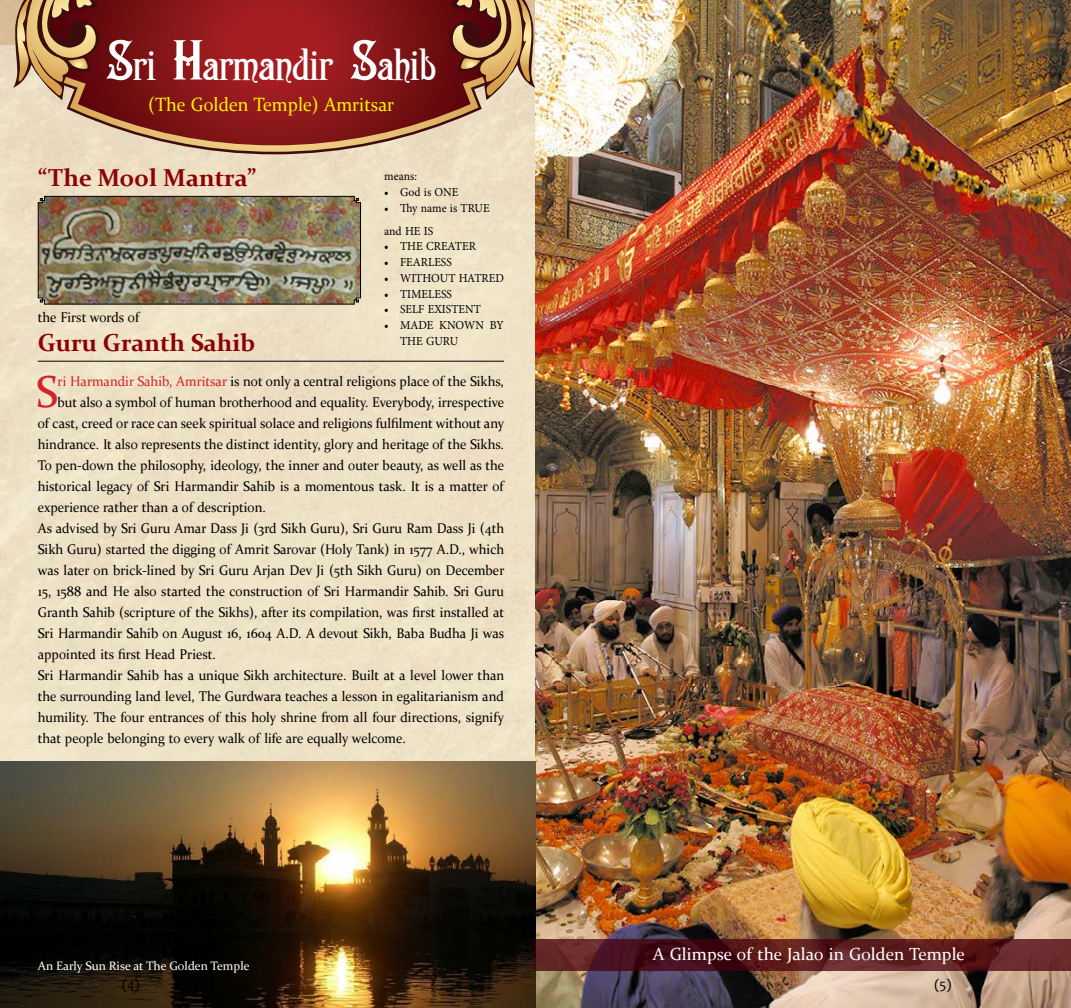
<style>
.page{position:relative;width:1071px;height:1008px;background:#fff}
.page>*{position:absolute;margin:0;border:0;box-sizing:border-box;transform-origin:0 0}
.t1{font:44.8px "Constantia";color:#d2232a;scale:.95 1}
.t2{font:36.75px "ARIDI70";letter-spacing:-.02em;color:#fff;scale:1.3 1}
.t3{font:700 24.5px "Constantia";color:#8b0304}
.t4{font:19.25px "Constantia";color:#fff200;scale:.95 1}
.t5{font:17.5px "Constantia";color:#fff}
.t6{font:14px "Constantia";color:#000;scale:.95 1}
.t7{font:14px "Candara";color:#000}
.t8{font:12.25px/22.8px "Minion Pro";color:#000;scale:.95 1}
.t9{font:12.25px "Constantia";color:#fff}
.s1{font-size:47.25px}
.s2{color:#d2232a}
</style>
<div class="page">
<div style="left:0;top:100px;width:536px;height:661px;background:#eee2c6"></div>
<svg style="left:33px;top:100px;width:482px;height:59px;background:#b47967"></svg>
<svg style="left:0;top:0;width:536px;height:100px;background:#953a30"></svg>
<img style="left:536px;top:0;width:535px;height:1008px">
<img style="left:37px;top:195px;width:324px;height:110px">
<img style="left:0;top:761px;width:536px;height:247px">
<hr style="left:38px;top:361px;width:466px;height:1px;background:#000">
<svg style="left:536px;top:939px;width:535px;height:31px;background:#591c20"></svg>
<h2 class="t2" style="left:105px;top:39px;width:257px"><span class="s1">S</span>ri <span class="s1">H</span>armandir <span class="s1">S</span>ahib</h2>
<h3 class="t4" style="left:148px;top:91px;width:260px">(The Golden Temple) Amritsar</h3>
<h3 class="t3" style="left:38px;top:161px;width:220px">“The Mool Mantra”</h3>
<p class="t6" style="left:38px;top:307px;width:108px">the First words of</p>
<h3 class="t3" style="left:38px;top:326px;width:219px">Guru Granth Sahib</h3>
<p class="t8" style="left:384px;top:165px;width:36px">means:</p>
<p class="t8" style="left:384px;top:181px;width:80px">• God is ONE</p>
<p class="t8" style="left:384px;top:197px;width:113px">• Thy name is TRUE and HE IS</p>
<p class="t8" style="left:384px;top:235px;width:98px">• THE CREATER</p>
<p class="t8" style="left:384px;top:251px;width:73px">• FEARLESS</p>
<p class="t8" style="left:384px;top:267px;width:127px">• WITHOUT HATRED</p>
<p class="t8" style="left:384px;top:282px;width:73px">• TIMELESS</p>
<p class="t8" style="left:384px;top:298px;width:103px">• SELF EXISTENT</p>
<p class="t8" style="left:400px;top:317px;width:111px;line-height:15.8px;text-indent:-16px">• MADE KNOWN BY<br>THE GURU</p>
<h1 class="t1" style="left:36px;top:361px;width:24px">S</h1>
<p class="t6" style="left:58px;top:372px;width:471px"><span class="s2">ri Harmandir Sahib, Amritsar</span> is not only a central religions place of the Sikhs,</p>
<p class="t6" style="left:58px;top:393px;width:472px">but also a symbol of human brotherhood and equality. Everybody, irrespective</p>
<p class="t6" style="left:38px;top:414px;width:493px">of cast, creed or race can seek spiritual solace and religions fulfilment without any</p>
<p class="t6" style="left:38px;top:435px;width:492px">hindrance. It also represents the distinct identity, glory and heritage of the Sikhs.</p>
<p class="t6" style="left:38px;top:456px;width:493px">To pen-down the philosophy, ideology, the inner and outer beauty, as well as the</p>
<p class="t6" style="left:38px;top:477px;width:492px">historical legacy of Sri Harmandir Sahib is a momentous task. It is a matter of</p>
<p class="t6" style="left:38px;top:498px;width:242px">experience rather than a of description.</p>
<p class="t6" style="left:38px;top:519px;width:492px">As advised by Sri Guru Amar Dass Ji (3rd Sikh Guru), Sri Guru Ram Dass Ji (4th</p>
<p class="t6" style="left:38px;top:540px;width:492px">Sikh Guru) started the digging of Amrit Sarovar (Holy Tank) in 1577 A.D., which</p>
<p class="t6" style="left:38px;top:561px;width:493px">was later on brick-lined by Sri Guru Arjan Dev Ji (5th Sikh Guru) on December</p>
<p class="t6" style="left:38px;top:582px;width:492px">15, 1588 and He also started the construction of Sri Harmandir Sahib. Sri Guru</p>
<p class="t6" style="left:38px;top:603px;width:493px">Granth Sahib (scripture of the Sikhs), after its compilation, was first installed at</p>
<p class="t6" style="left:38px;top:624px;width:493px">Sri Harmandir Sahib on August 16, 1604 A.D. A devout Sikh, Baba Budha Ji was</p>
<p class="t6" style="left:38px;top:645px;width:189px">appointed its first Head Priest.</p>
<p class="t6" style="left:38px;top:666px;width:492px">Sri Harmandir Sahib has a unique Sikh architecture. Built at a level lower than</p>
<p class="t6" style="left:38px;top:687px;width:492px">the surrounding land level, The Gurdwara teaches a lesson in egalitarianism and</p>
<p class="t6" style="left:38px;top:708px;width:493px">humility. The four entrances of this holy shrine from all four directions, signify</p>
<p class="t6" style="left:38px;top:729px;width:389px">that people belonging to every walk of life are equally welcome.</p>
<p class="t9" style="left:38px;top:958px;width:213px">An Early Sun Rise at The Golden Temple</p>
<p class="t5" style="left:653px;top:942px;width:314px">A Glimpse of the Jalao in Golden Temple</p>
<p class="t7" style="left:122px;top:976px;width:19px">(4)</p>
<p class="t7" style="left:935px;top:976px;width:18px">(5)</p>
</div>
